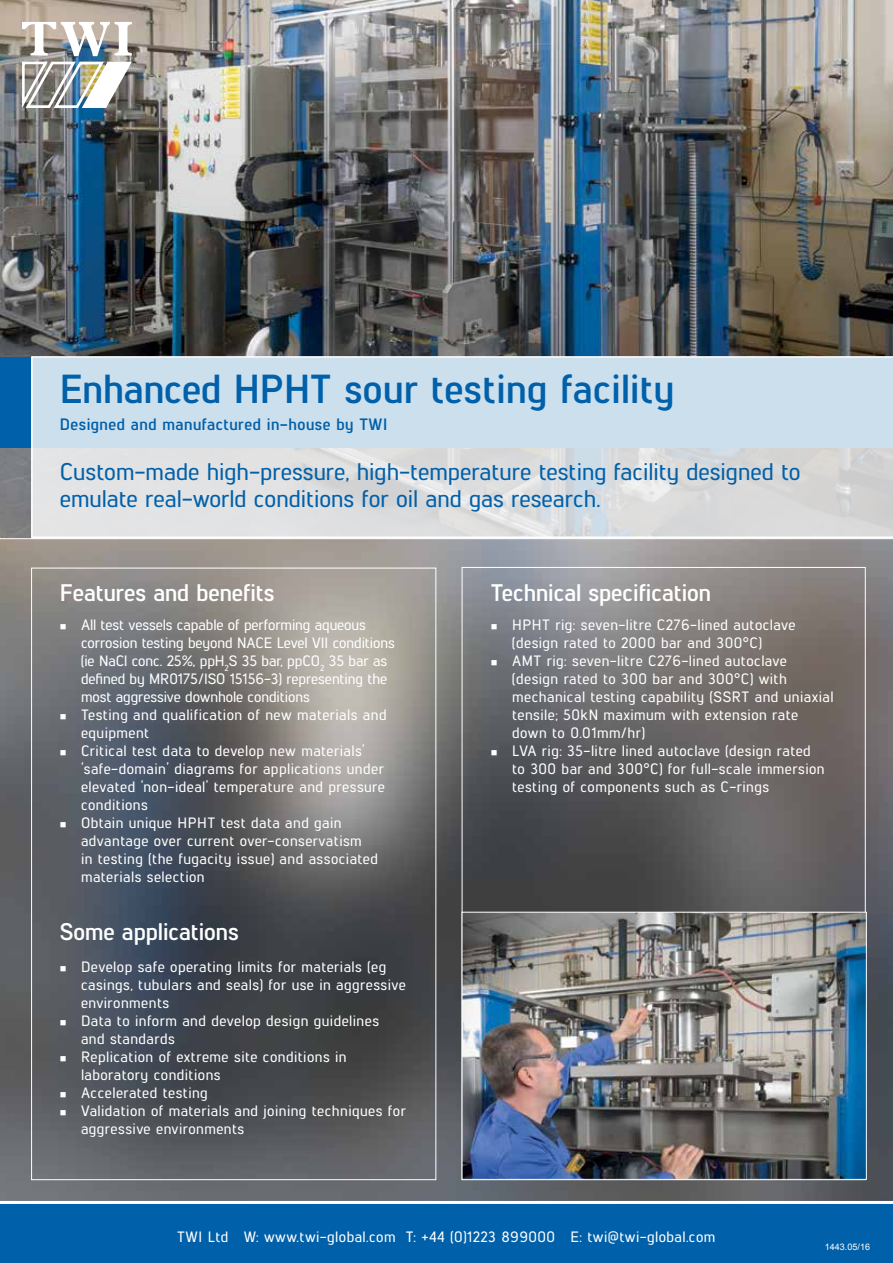
<style>
.page{position:relative;width:893px;height:1263px;background:#fff}
.page>*{position:absolute;margin:0;border:0;box-sizing:border-box;transform-origin:0 0}
.t1{font:700 40.5px "Lintel";letter-spacing:.01em;color:#0060a9}
.t2{font:500 24px/27px "Lintel";color:#0060a9}
.t3{font:700 24px "Lintel";color:#fff}
.t4{font:700 16.5px "Lintel";letter-spacing:.03em;color:#0060a9}
.t5{font:500 15px/18px "Lintel";letter-spacing:.03em;color:#fff}
.t6{font:9px "Arial";letter-spacing:-.005em;color:#fff}
</style>
<div class="page">
<div style="left:0;top:1201px;width:893px;height:62px;background:#0060a9"></div>
<img style="left:0;top:539px;width:893px;height:662px">
<hr style="left:0;top:1201px;width:893px;height:3px;background:#fff">
<img style="left:0;top:0;width:893px;height:539px">
<div style="left:0;top:357px;width:893px;height:91px;background:#0060a9"></div>
<img style="left:21px;top:22px;width:113px;height:90px">
<img style="left:464px;top:914px;width:401px;height:264px">
<div style="left:462px;top:912px;width:405px;height:268px;border:1px solid #fff"></div>
<svg style="left:31px;top:356px;width:862px;height:182px;background:#d4dee6"></svg>
<svg style="left:61px;top:624px;width:5px;height:5px"></svg>
<svg style="left:61px;top:714px;width:5px;height:5px"></svg>
<svg style="left:61px;top:750px;width:5px;height:5px"></svg>
<svg style="left:61px;top:822px;width:5px;height:5px"></svg>
<svg style="left:61px;top:966px;width:5px;height:5px"></svg>
<svg style="left:61px;top:1020px;width:5px;height:5px"></svg>
<svg style="left:61px;top:1056px;width:5px;height:5px"></svg>
<svg style="left:61px;top:1092px;width:5px;height:5px"></svg>
<svg style="left:61px;top:1110px;width:5px;height:5px"></svg>
<svg style="left:492px;top:624px;width:5px;height:5px"></svg>
<svg style="left:492px;top:660px;width:5px;height:5px"></svg>
<svg style="left:492px;top:750px;width:5px;height:5px"></svg>
<h1 class="t1" style="left:60px;top:360px;width:616px">Enhanced HPHT sour testing facility</h1>
<p class="t4" style="left:60px;top:413px;width:329px">Designed and manufactured in-house by TWI</p>
<h2 class="t2" style="left:60px;top:457px;width:742px">Custom-made high-pressure, high-temperature testing facility designed to emulate real-world conditions for oil and gas research.</h2>
<h2 class="t3" style="left:60px;top:575px;width:216px">Features and benefits</h2>
<p class="t5" style="left:81px;top:615px;width:315px">All test vessels capable of performing aqueous corrosion testing beyond NACE Level VII conditions (ie NaCl conc. 25%, ppH<sub>2</sub>S 35 bar, ppCO<sub>2</sub> 35 bar as defined by MR0175/ISO 15156-3) representing the most aggressive downhole conditions<br>Testing and qualification of new materials and equipment<br>Critical test data to develop new materials’ ‘safe-domain’ diagrams for applications under elevated ‘non-ideal’ temperature and pressure conditions<br>Obtain unique HPHT test data and gain advantage over current over-conservatism<br>in testing (the fugacity issue) and associated materials selection</p>
<h2 class="t3" style="left:60px;top:914px;width:181px">Some applications</h2>
<p class="t5" style="left:81px;top:957px;width:326px">Develop safe operating limits for materials (eg casings, tubulars and seals) for use in aggressive environments<br>Data to inform and develop design guidelines and standards<br>Replication of extreme site conditions in laboratory conditions<br>Accelerated testing<br>Validation of materials and joining techniques for aggressive environments</p>
<h2 class="t3" style="left:491px;top:575px;width:222px">Technical specification</h2>
<p class="t5" style="left:512px;top:615px;width:323px">HPHT rig: seven-litre C276-lined autoclave (design rated to 2000 bar and 300°C)<br>AMT rig: seven-litre C276-lined autoclave (design rated to 300 bar and 300°C) with mechanical testing capability (SSRT and uniaxial tensile; 50kN maximum with extension rate down to 0.01mm/hr)<br>LVA rig: 35-litre lined autoclave (design rated<br>to 300 bar and 300°C) for full-scale immersion testing of components such as C-rings</p>
<p class="t5" style="left:177px;top:1227px;width:540px">TWI Ltd W: www.twi-global.com T: +44 (0)1223 899000 E: twi@twi-global.com</p>
<p class="t6" style="left:825px;top:1241px;width:47px">1443.05/16</p>
</div>
